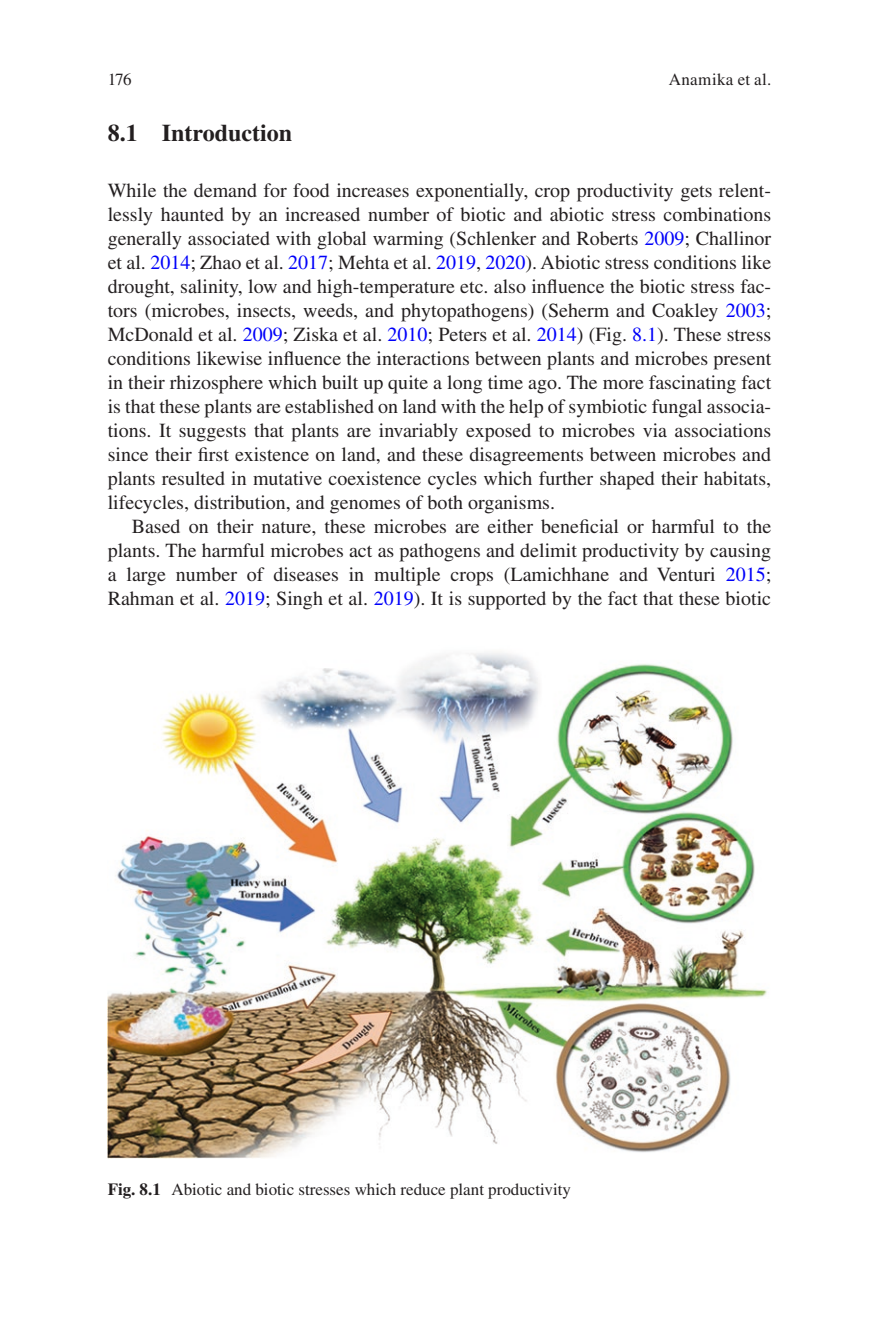
<style>
.page{position:relative;width:879px;height:1333px;background:#fff}
.page>*{position:absolute;margin:0;border:0;box-sizing:border-box;transform-origin:0 0}
._1_hd{font:700 24px "Times LT Std";color:#231f20}
.Text_flush{font:20px/24px "Times LT Std";color:#231f20;text-align:justify}
.Text{font:20px/24px "Times LT Std";color:#231f20;text-align:justify}
.t1{font:17px "Times LT Std";color:#231f20}
.t2{font:17px "Times LT Std";letter-spacing:.025em;color:#231f20}
.s1{color:#0000fa}
.s2{font-weight:700}
</style>
<div class="page">
<img style="left:108px;top:653px;width:659px;height:505px">
<p class="t1" style="left:108px;top:70px;width:25px">176</p>
<h2 class="_1_hd" style="left:108px;top:118px;width:186px">8.1 Introduction</h2>
<p class="t2" style="left:669px;top:70px;width:104px">Anamika et al.</p>
<p class="Text_flush" style="left:108px;top:178px;width:665px">While the demand for food increases exponentially, crop productivity gets relent&shy;lessly haunted by an increased number of biotic and abiotic stress combinations generally associated with global warming (Schlenker and Roberts <span class="s1">2009</span>; Challinor et al. <span class="s1">2014</span>; Zhao et al. <span class="s1">2017</span>; Mehta et al. <span class="s1">2019</span>, <span class="s1">2020</span>). Abiotic stress conditions like drought, salinity, low and high-temperature etc. also influence the biotic stress fac&shy;tors (microbes, insects, weeds, and phytopathogens) (Seherm and Coakley <span class="s1">2003</span>; McDonald et al. <span class="s1">2009</span>; Ziska et al. <span class="s1">2010</span>; Peters et al. <span class="s1">2014</span>) (Fig. <span class="s1">8.1</span>). These stress conditions likewise influence the interactions between plants and microbes present in their rhizosphere which built up quite a long time ago. The more fascinating fact is that these plants are established on land with the help of symbiotic fungal associa&shy;tions. It suggests that plants are invariably exposed to microbes via associations since their first existence on land, and these disagreements between microbes and plants resulted in mutative coexistence cycles which further shaped their habitats, lifecycles, distribution, and genomes of both organisms.</p>
<p class="Text" style="left:108px;top:514px;width:665px;text-indent:24px">Based on their nature, these microbes are either beneficial or harmful to the plants. The harmful microbes act as pathogens and delimit productivity by causing a large number of diseases in multiple crops (Lamichhane and Venturi <span class="s1">2015</span>; Rahman et al. <span class="s1">2019</span>; Singh et al. <span class="s1">2019</span>). It is supported by the fact that these biotic</p>
<p class="t1" style="left:108px;top:1179px;width:465px"><span class="s2">Fig. 8.1</span> Abiotic and biotic stresses which reduce plant productivity</p>
</div>
